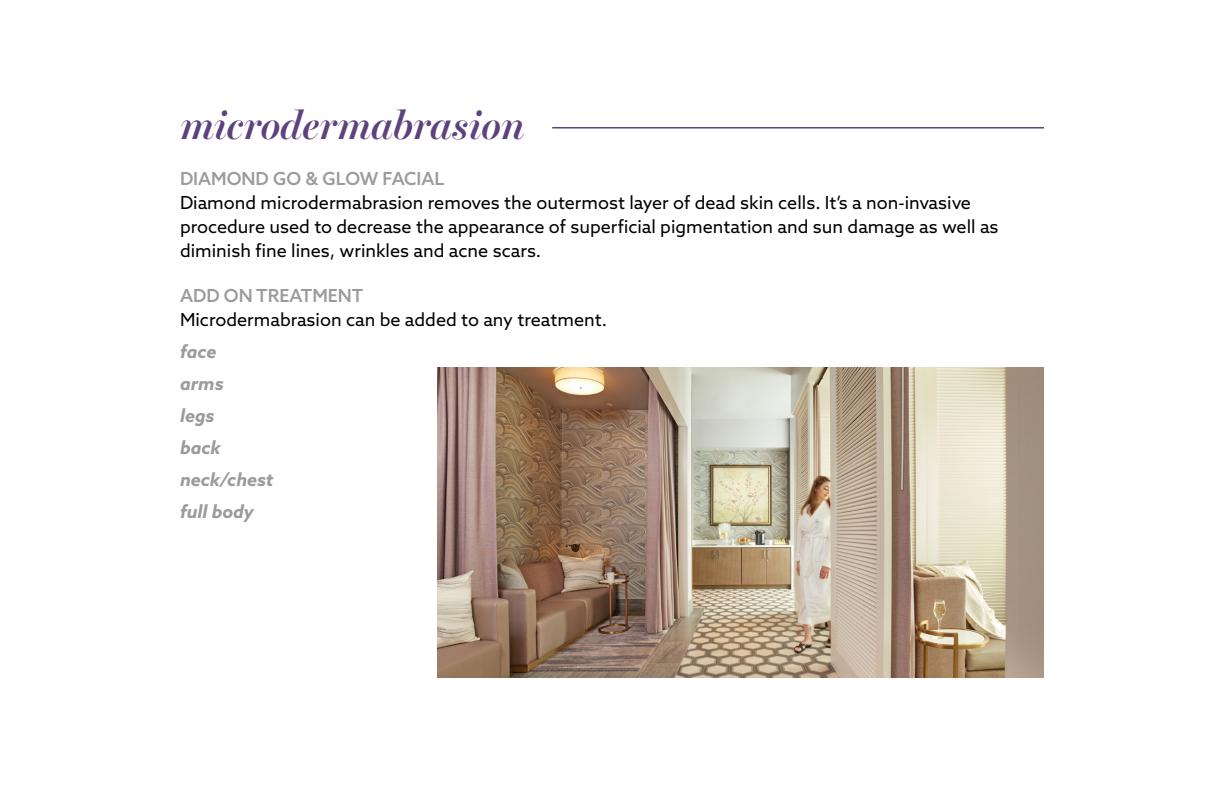
<style>
.page{position:relative;width:1224px;height:792px;background:#fff}
.page>*{position:absolute;margin:0;border:0;box-sizing:border-box;transform-origin:0 0}
.t1{font:italic 600 40px "Miller Banner";color:#5d427d}
.t2{font:18px/24px "Azo Sans";color:#000}
.t3{font:500 18px "Azo Sans";color:#9c9a9a}
.t4{font:italic 700 18px/32px "Azo Sans";color:#9c9a9a}
</style>
<div class="page">
<hr style="left:552px;top:127px;width:492px;height:2px;background:#5d427d">
<img style="left:438px;top:367px;width:606px;height:311px">
<h2 class="t1" style="left:180px;top:101px;width:346px">microdermabrasion</h2>
<p class="t3" style="left:180px;top:166px;width:266px">DIAMOND GO &amp; GLOW FACIAL</p>
<p class="t2" style="left:180px;top:190px;width:820px">Diamond microdermabrasion removes the outermost layer of dead skin cells. It’s a non-invasive procedure used to decrease the appearance of superfcial pigmentation and sun damage as well as diminish fne lines, wrinkles and acne scars.</p>
<p class="t3" style="left:180px;top:283px;width:185px">ADD ON TREATMENT</p>
<p class="t2" style="left:180px;top:307px;width:429px">Microdermabrasion can be added to any treatment.</p>
<h2 class="t4" style="left:180px;top:335px;width:38px">face</h2>
<p class="t4" style="left:180px;top:367px;width:95px">arms<br>legs<br>back neck/chest full body</p>
</div>
